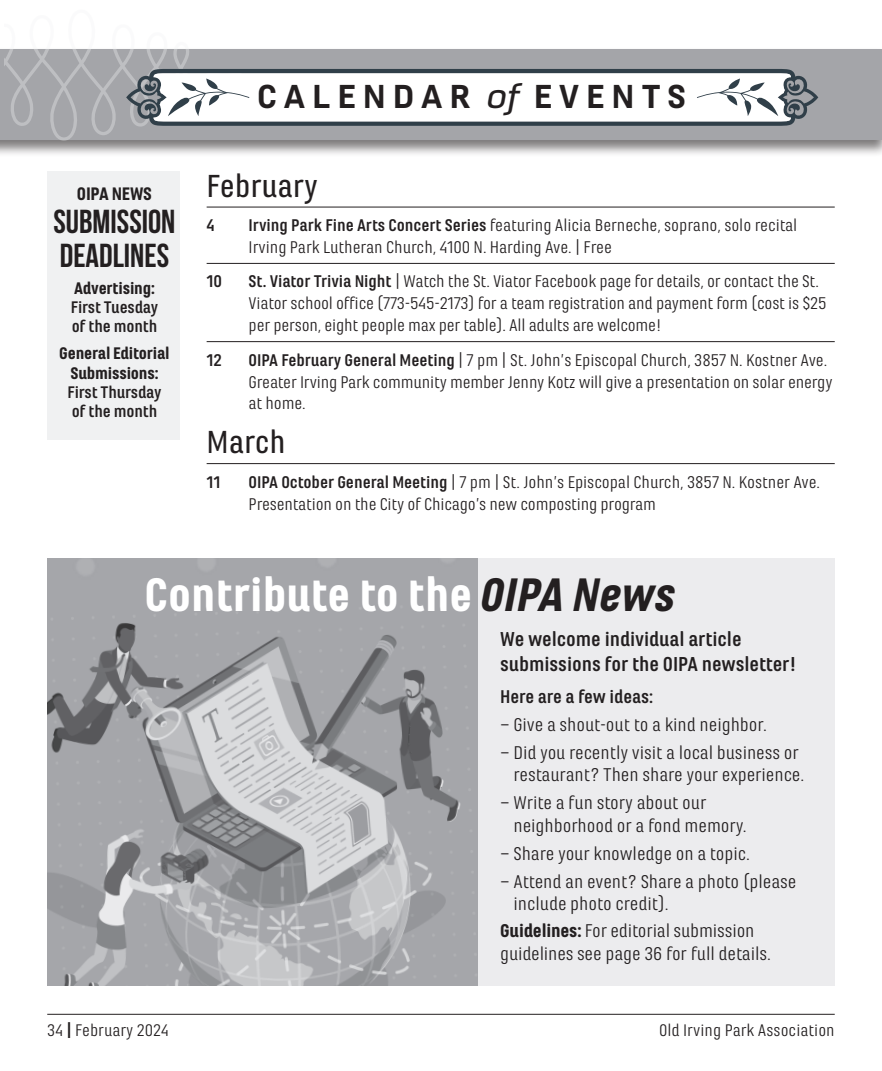
<style>
.page{position:relative;width:882px;height:1071px;background:#fff}
.page>*{position:absolute;margin:0;border:0;box-sizing:border-box;transform-origin:0 0}
.t1{font:900 49px "Marianina Wd FY";color:#fff}
.t2{font:500 42px "Marianina Wd FY";letter-spacing:-.005em;color:#231f20}
.t3{font:900 34.65px "Marianina X Wd FY";letter-spacing:.2em;color:#231f20}
.t4{font:33.25px/33.2px "Bebas Neue";color:#231f20}
.t5{font:500 33.25px "Marianina Wd FY";letter-spacing:-.005em;color:#231f20}
.t6{font:700 21px/24.5px "Marianina Wd FY";letter-spacing:-.005em;color:#231f20}
.t7{font:19.25px/22.8px "Marianina Wd FY";letter-spacing:-.005em;color:#231f20}
.t8{font:700 19.25px "Marianina Wd FY";letter-spacing:-.005em;color:#231f20}
.t9{font:900 18.9px "Marianina Wd FY";letter-spacing:-.01em;color:#231f20}
.t10{font:17.68px/21.9px "Marianina Wd FY";letter-spacing:-.01em;color:#231f20}
.t11{font:700 17.68px "Marianina Wd FY";color:#231f20}
.t12{font:700 17.5px/19.2px "Marianina Wd FY";letter-spacing:-.01em;color:#231f20}
.t13{font:900 17.5px/19.2px "Marianina Wd FY";letter-spacing:-.01em;color:#231f20;text-align:center}
.t14{font:17.5px "Marianina Wd FY";color:#231f20}
.s1{font-family:"Metronic Slab Pro";font-weight:400;font-style:italic}
.s2{font-weight:700}
.s3{font-style:italic;color:#231f20}
.s4{font-weight:900}
</style>
<div class="page">
<div style="left:0;top:47px;width:882px;height:110px;background:#231f20;opacity:.59"></div>
<div style="left:0;top:49px;width:882px;height:91px;background:#a4a5a9"></div>
<hr style="left:47px;top:1014px;width:788px;height:1px;background:#231f20">
<hr style="left:207px;top:207px;width:628px;height:1px;background:#231f20">
<hr style="left:207px;top:263px;width:628px;height:1px;background:#231f20">
<hr style="left:207px;top:341px;width:628px;height:1px;background:#231f20">
<hr style="left:207px;top:463px;width:628px;height:1px;background:#231f20">
<svg style="left:791px;top:70px;width:27px;height:55px"></svg>
<svg style="left:4px;top:47px;width:787px;height:94px"></svg>
<div style="left:47px;top:171px;width:133px;height:268px;background:#f0f1f2"></div>
<div style="left:47px;top:558px;width:788px;height:427px;background:#ececee"></div>
<img style="left:47px;top:558px;width:431px;height:427px">
<p class="t9" style="left:77px;top:184px;width:76px">OIPA NEWS</p>
<h3 class="t4" style="left:53px;top:205px;width:124px">SUBMISSION<br>DEADLINES</h3>
<p class="t13" style="left:74px;top:278px;width:82px">Advertising:</p>
<p class="t12" style="left:71px;top:298px;width:89px">First Tuesday of the month</p>
<p class="t13" style="left:59px;top:344px;width:112px">General Editorial<br>Submissions:</p>
<p class="t12" style="left:67px;top:383px;width:96px">First Thursday of the month</p>
<h2 class="t2" style="left:210px;top:73px;width:256px">Events Calendar</h2>
<h3 class="t3" style="left:257px;top:78px;width:431px">CALENDAR <span class="s1">of</span> EVENTS</h3>
<h3 class="t5" style="left:207px;top:168px;width:113px">February</h3>
<p class="t11" style="left:207px;top:216px;width:10px">4</p>
<p class="t10" style="left:249px;top:214px;width:550px"><span class="s2">Irving Park Fine Arts Concert Series</span> featuring Alicia Berneche, soprano, solo recital<br>Irving Park Lutheran Church, 4100 N. Harding Ave. | Free</p>
<p class="t11" style="left:207px;top:272px;width:17px">10</p>
<p class="t10" style="left:249px;top:271px;width:580px"><span class="s2">St. Viator Trivia Night</span> | Watch the St. Viator Facebook page for details, or contact the St.<br>Viator school office (773-545-2173) for a team registration and payment form (cost is $25 per person, eight people max per table). All adults are welcome!</p>
<p class="t11" style="left:207px;top:350px;width:17px">12</p>
<p class="t10" style="left:249px;top:349px;width:585px"><span class="s2">OIPA February General Meeting</span> | 7 pm | St. John’s Episcopal Church, 3857 N. Kostner Ave.<br>Greater Irving Park community member Jenny Kotz will give a presentation on solar energy at home.</p>
<h3 class="t5" style="left:207px;top:424px;width:81px">March</h3>
<p class="t12" style="left:207px;top:472px;width:15px">11</p>
<p class="t10" style="left:249px;top:471px;width:573px"><span class="s2">OIPA October General Meeting</span> | 7 pm | St. John’s Episcopal Church, 3857 N. Kostner Ave.<br>Presentation on the City of Chicago’s new composting program</p>
<h1 class="t1" style="left:144px;top:568px;width:534px">Contribute to the <span class="s3">OIPA News</span></h1>
<p class="t6" style="left:500px;top:627px;width:298px">We welcome individual article submissions for the OIPA newsletter!</p>
<p class="t8" style="left:500px;top:686px;width:154px">Here are a few ideas:</p>
<p class="t7" style="left:500px;top:713px;width:268px">– Give a shout-out to a kind neighbor.</p>
<p class="t7" style="left:500px;top:741px;width:306px;text-align:right">– Did you recently visit a local business or restaurant? Then share your experience.</p>
<p class="t7" style="left:514px;top:791px;width:235px;text-indent:-13px">– Write a fun story about our neighborhood or a fond memory.</p>
<p class="t7" style="left:500px;top:842px;width:251px">– Share your knowledge on a topic.</p>
<p class="t7" style="left:514px;top:870px;width:285px;text-indent:-13px">– Attend an event? Share a photo (please include photo credit).</p>
<p class="t7" style="left:500px;top:919px;width:272px"><span class="s4">Guidelines:</span> For editorial submission guidelines see page 36 for full details.</p>
<p class="t14" style="left:47px;top:1021px;width:123px">34 <span class="s2">|</span> February 2024</p>
<p class="t14" style="left:659px;top:1021px;width:177px">Old Irving Park Association</p>
</div>
